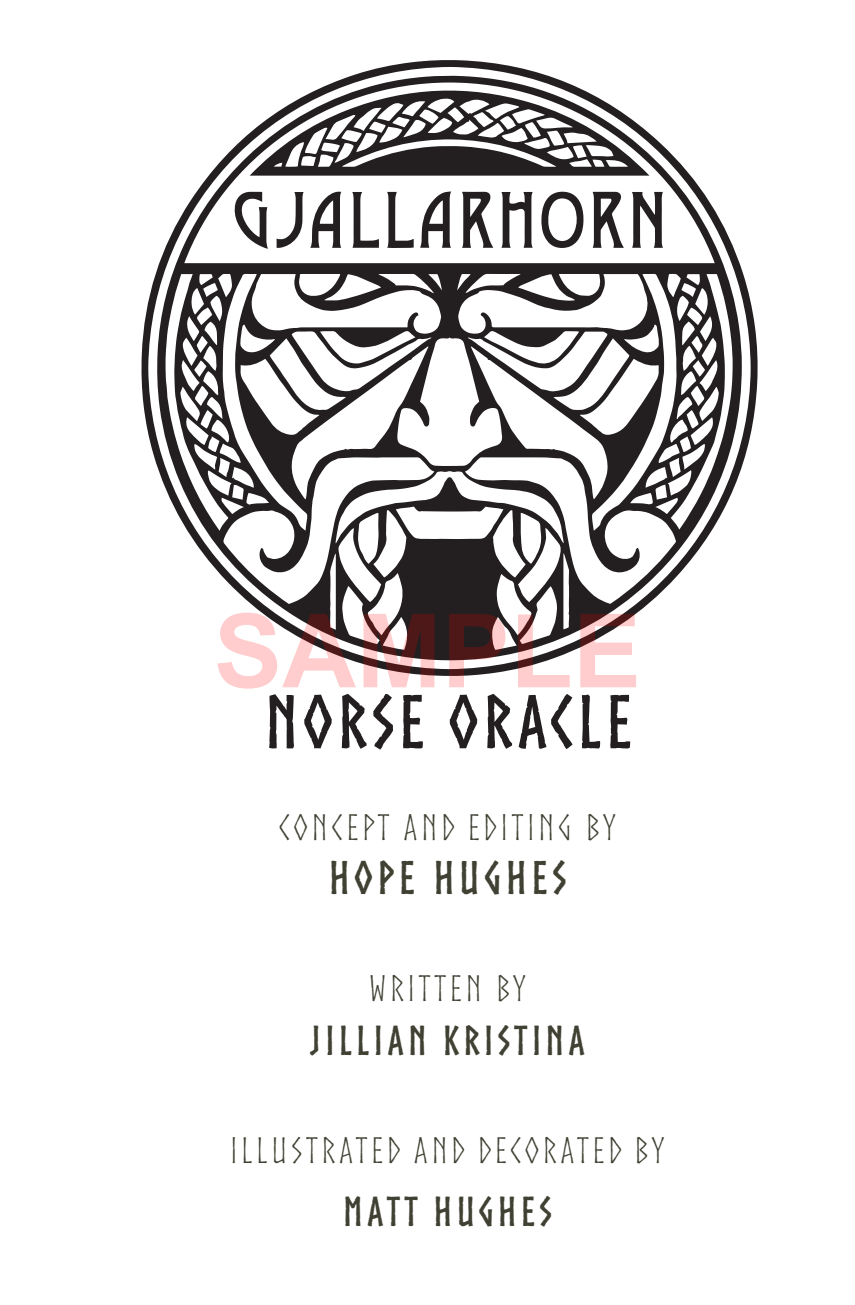
<style>
.page{position:relative;width:855px;height:1305px;background:#fff}
.page>*{position:absolute;margin:0;border:0;box-sizing:border-box;transform-origin:0 0}
.t1{font:700 102.5px "Arial";color:rgb(255 0 0/.2)}
.t2{font:700 72.5px "Norse";letter-spacing:.06em;color:#231f20}
.t3{font:700 45px "Norse";letter-spacing:.1em;color:#404033}
.t4{font:700 40px "Norse";letter-spacing:.1em;color:#404033}
.t5{font:35px "Norse";letter-spacing:.1em;color:#404033}
</style>
<div class="page">
<svg style="left:141px;top:60px;width:617px;height:616px"></svg>
<svg style="left:157px;top:76px;width:585px;height:585px"></svg>
<svg style="left:250px;top:84px;width:399px;height:92px"></svg>
<svg style="left:632px;top:192px;width:31px;height:56px"></svg>
<svg style="left:462px;top:192px;width:31px;height:56px"></svg>
<svg style="left:593px;top:192px;width:31px;height:56px"></svg>
<svg style="left:541px;top:192px;width:43px;height:56px"></svg>
<svg style="left:501px;top:192px;width:32px;height:56px"></svg>
<svg style="left:420px;top:192px;width:31px;height:56px"></svg>
<svg style="left:310px;top:191px;width:31px;height:57px"></svg>
<svg style="left:234px;top:192px;width:34px;height:57px"></svg>
<svg style="left:387px;top:192px;width:27px;height:56px"></svg>
<svg style="left:352px;top:192px;width:27px;height:56px"></svg>
<svg style="left:277px;top:192px;width:27px;height:56px"></svg>
<h1 class="t1" style="left:214px;top:583px;width:429px">SAMPLE</h1>
<h2 class="t2" style="left:265px;top:682px;width:369px">NORSE ORACLE</h2>
<p class="t5" style="left:279px;top:808px;width:339px">CONCEPT AND EDITING BY</p>
<p class="t3" style="left:329px;top:853px;width:239px">HOPE HUGHES</p>
<p class="t5" style="left:369px;top:969px;width:159px">WRITTEN BY</p>
<p class="t4" style="left:310px;top:1019px;width:277px">JILLIAN KRISTINA</p>
<p class="t5" style="left:230px;top:1131px;width:436px">ILLUSTRATED AND DECORATED BY</p>
<p class="t4" style="left:343px;top:1190px;width:210px">MATT HUGHES</p>
</div>
